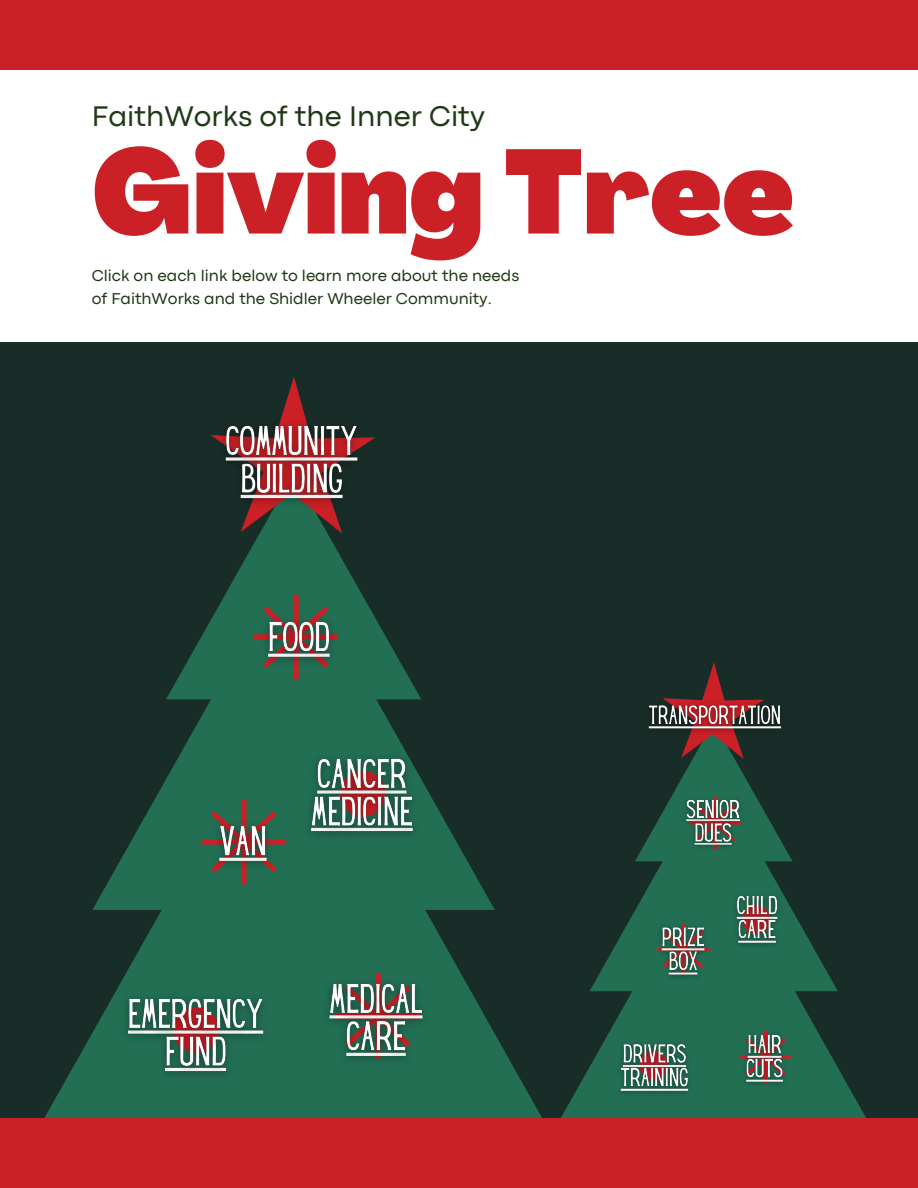
<style>
.page{position:relative;width:918px;height:1188px;background:#fff}
.page>*{position:absolute;margin:0;border:0;box-sizing:border-box;transform-origin:0 0}
.t1{font:900 117.15px "Agrandir";color:#ca2026}
.t2{font:29.7px "Codec Pro";color:#1f3916}
.t3{font:16.35px/22.8px "Codec Pro";color:#1f3916}
</style>
<div class="page">
<div style="left:0;top:342px;width:918px;height:779px;background:#192d28"></div>
<svg style="left:561px;top:854px;width:305px;height:264px"></svg>
<svg style="left:639px;top:662px;width:153px;height:421px;fill:#226f54"></svg>
<svg style="left:44px;top:687px;width:498px;height:431px"></svg>
<svg style="left:173px;top:377px;width:247px;height:682px;fill:#226f54"></svg>
<img style="left:255px;top:611px;width:87px;height:62px">
<img style="left:298px;top:747px;width:128px;height:100px">
<img style="left:206px;top:814px;width:74px;height:62px">
<img style="left:114px;top:987px;width:161px;height:99px">
<img style="left:317px;top:972px;width:118px;height:100px">
<img style="left:213px;top:414px;width:158px;height:100px">
<img style="left:679px;top:792px;width:68px;height:63px">
<img style="left:729px;top:887px;width:57px;height:65px">
<img style="left:653px;top:919px;width:60px;height:64px">
<img style="left:613px;top:1035px;width:84px;height:65px">
<img style="left:737px;top:1026px;width:55px;height:65px">
<img style="left:641px;top:697px;width:148px;height:41px">
<div style="left:0;top:1118px;width:918px;height:70px;background:#ca2026"></div>
<div style="left:0;top:0;width:918px;height:70px;background:#ca2026"></div>
<h2 class="t2" style="left:92px;top:106px;width:395px">FaithWorks of the Inner City</h2>
<h1 class="t1" style="left:92px;top:146px;width:704px">Giving Tree</h1>
<p class="t3" style="left:92px;top:266px;width:429px">Click on each link below to learn more about the needs of FaithWorks and the Shidler Wheeler Community.</p>
</div>
